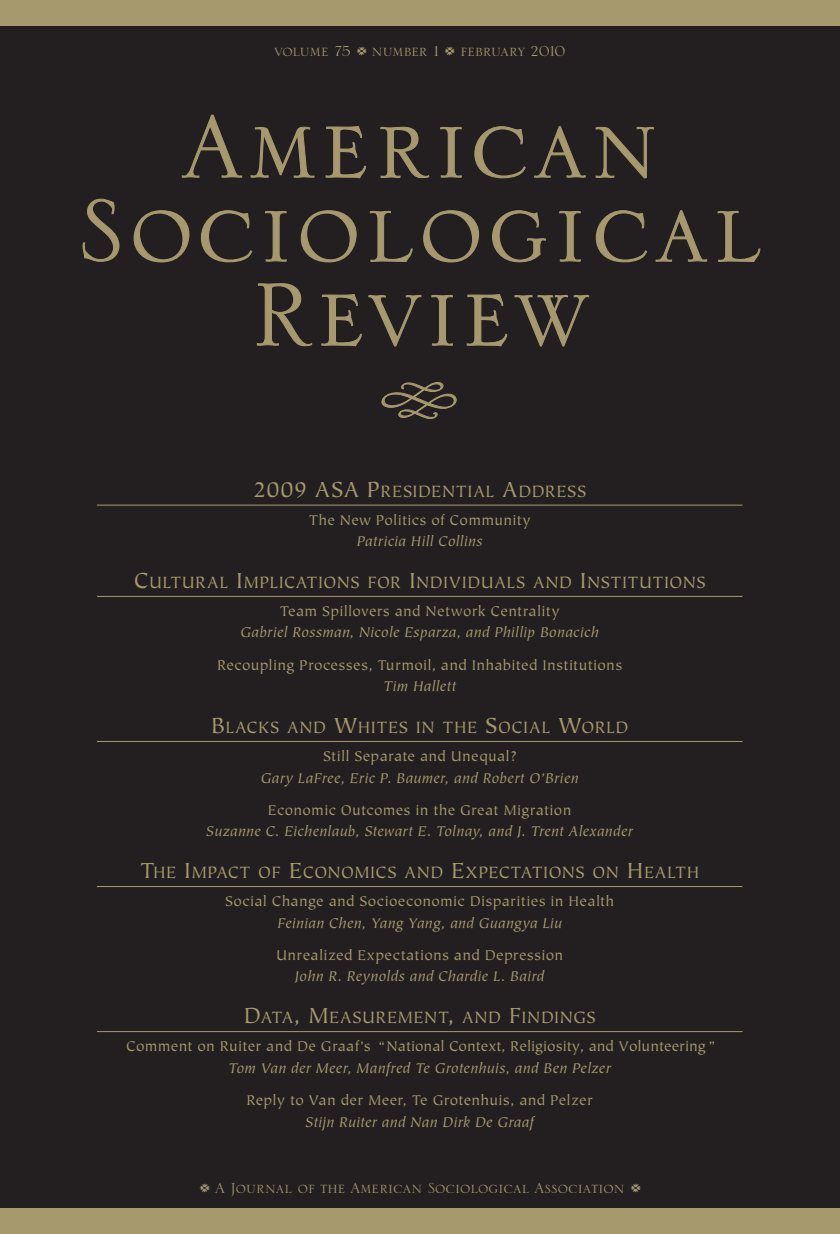
<style>
.page{position:relative;width:840px;height:1234px;background:#a7996e}
.page>*{position:absolute;margin:0;border:0;box-sizing:border-box;transform-origin:0 0}
.t1{font:117.25px/84px "Serlio LH";letter-spacing:.05em;color:#a7996e;text-align:center}
.t2{font:19.25px "Serlio LH";color:#a7996e}
.t3{font:18.38px "Tiepolo";letter-spacing:.025em;color:#a7996e}
.t4{font:15.75px "Tiepolo";letter-spacing:.015em;color:#a7996e}
.t5{font:italic 15.75px "Tiepolo";letter-spacing:.02em;color:#a7996e}
.s1{font-size:24.5px}
</style>
<div class="page">
<div style="left:0;top:26px;width:840px;height:1182px;background:#231f20"></div>
<svg style="left:181px;top:114px;width:62px;height:64px"></svg>
<svg style="left:250px;top:126px;width:65px;height:52px"></svg>
<svg style="left:325px;top:126px;width:41px;height:53px"></svg>
<svg style="left:380px;top:126px;width:50px;height:53px"></svg>
<svg style="left:440px;top:126px;width:22px;height:52px"></svg>
<svg style="left:474px;top:126px;width:52px;height:53px"></svg>
<svg style="left:534px;top:126px;width:52px;height:52px"></svg>
<svg style="left:595px;top:126px;width:59px;height:53px"></svg>
<svg style="left:82px;top:198px;width:38px;height:64px"></svg>
<svg style="left:133px;top:210px;width:57px;height:53px"></svg>
<svg style="left:200px;top:210px;width:53px;height:53px"></svg>
<svg style="left:265px;top:210px;width:22px;height:52px"></svg>
<svg style="left:300px;top:210px;width:57px;height:53px"></svg>
<svg style="left:369px;top:210px;width:44px;height:52px"></svg>
<svg style="left:423px;top:210px;width:56px;height:53px"></svg>
<svg style="left:492px;top:210px;width:54px;height:53px"></svg>
<svg style="left:559px;top:210px;width:22px;height:52px"></svg>
<svg style="left:595px;top:210px;width:52px;height:53px"></svg>
<svg style="left:655px;top:210px;width:53px;height:52px"></svg>
<svg style="left:717px;top:210px;width:44px;height:52px"></svg>
<svg style="left:256px;top:283px;width:57px;height:64px"></svg>
<svg style="left:321px;top:294px;width:41px;height:53px"></svg>
<svg style="left:368px;top:294px;width:54px;height:53px"></svg>
<svg style="left:431px;top:294px;width:22px;height:52px"></svg>
<svg style="left:466px;top:294px;width:42px;height:53px"></svg>
<svg style="left:514px;top:294px;width:76px;height:53px"></svg>
<hr style="left:97px;top:505px;width:646px;height:1px;background:#a7996e">
<hr style="left:97px;top:596px;width:646px;height:1px;background:#a7996e">
<hr style="left:97px;top:741px;width:646px;height:1px;background:#a7996e">
<hr style="left:97px;top:886px;width:646px;height:1px;background:#a7996e">
<hr style="left:97px;top:1031px;width:646px;height:1px;background:#a7996e">
<svg style="left:381px;top:382px;width:76px;height:37px"></svg>
<p class="t2" style="left:274px;top:42px;width:293px">volume 75 number 1 february 2010</p>
<h1 class="t1" style="left:79px;top:106px;width:684px">American<br>Sociological<br>Review</h1>
<p class="t3" style="left:253px;top:481px;width:334px"><span class="s1">2009 ASA P</span>RESIDENTIAL <span class="s1">A</span>DDRESS</p>
<p class="t4" style="left:309px;top:511px;width:224px">The New Politics of Community</p>
<p class="t5" style="left:357px;top:533px;width:127px">Patricia Hill Collins</p>
<p class="t3" style="left:134px;top:572px;width:573px"><span class="s1">C</span>ULTURAL <span class="s1">I</span>MPLICATIONS FOR <span class="s1">I</span>NDIVIDUALS AND <span class="s1">I</span>NSTITUTIONS</p>
<p class="t4" style="left:280px;top:603px;width:282px">Team Spillovers and Network Centrality</p>
<p class="t5" style="left:241px;top:624px;width:360px">Gabriel Rossman, Nicole Esparza, and Phillip Bonacich</p>
<p class="t4" style="left:217px;top:656px;width:407px">Recoupling Processes, Turmoil, and Inhabited Institutions</p>
<p class="t5" style="left:383px;top:678px;width:74px">Tim Hallett</p>
<p class="t3" style="left:211px;top:717px;width:419px"><span class="s1">B</span>LACKS AND <span class="s1">W</span>HITES IN THE <span class="s1">S</span>OCIAL <span class="s1">W</span>ORLD</p>
<p class="t4" style="left:323px;top:748px;width:195px">Still Separate and Unequal?</p>
<p class="t5" style="left:261px;top:769px;width:319px">Gary LaFree, Eric P. Baumer, and Robert O’Brien</p>
<p class="t4" style="left:268px;top:801px;width:305px">Economic Outcomes in the Great Migration</p>
<p class="t5" style="left:206px;top:823px;width:428px">Suzanne C. Eichenlaub, Stewart E. Tolnay, and J. Trent Alexander</p>
<p class="t3" style="left:140px;top:862px;width:561px"><span class="s1">T</span>HE <span class="s1">I</span>MPACT OF <span class="s1">E</span>CONOMICS AND <span class="s1">E</span>XPECTATIONS ON <span class="s1">H</span>EALTH</p>
<p class="t4" style="left:225px;top:893px;width:391px">Social Change and Socioeconomic Disparities in Health</p>
<p class="t5" style="left:277px;top:914px;width:286px">Feinian Chen, Yang Yang, and Guangya Liu</p>
<p class="t4" style="left:276px;top:946px;width:289px">Unrealized Expectations and Depression</p>
<p class="t5" style="left:295px;top:968px;width:251px">John R. Reynolds and Chardie L. Baird</p>
<p class="t3" style="left:244px;top:1008px;width:353px"><span class="s1">D</span>ATA<span class="s1">, M</span>EASUREMENT<span class="s1">,</span> AND <span class="s1">F</span>INDINGS</p>
<p class="t4" style="left:126px;top:1038px;width:246px">Comment on Ruiter and De Graaf’s</p>
<p class="t5" style="left:229px;top:1059px;width:384px">Tom Van der Meer, Manfred Te Grotenhuis, and Ben Pelzer</p>
<p class="t4" style="left:247px;top:1092px;width:348px">Reply to Van der Meer, Te Grotenhuis, and Pelzer</p>
<p class="t5" style="left:306px;top:1113px;width:230px">Stijn Ruiter and Nan Dirk De Graaf</p>
<p class="t4" style="left:378px;top:1038px;width:339px">“National Context, Religiosity, and Volunteering ”</p>
<p class="t2" style="left:215px;top:1178px;width:411px">A Journal of the American Sociological Association</p>
</div>
